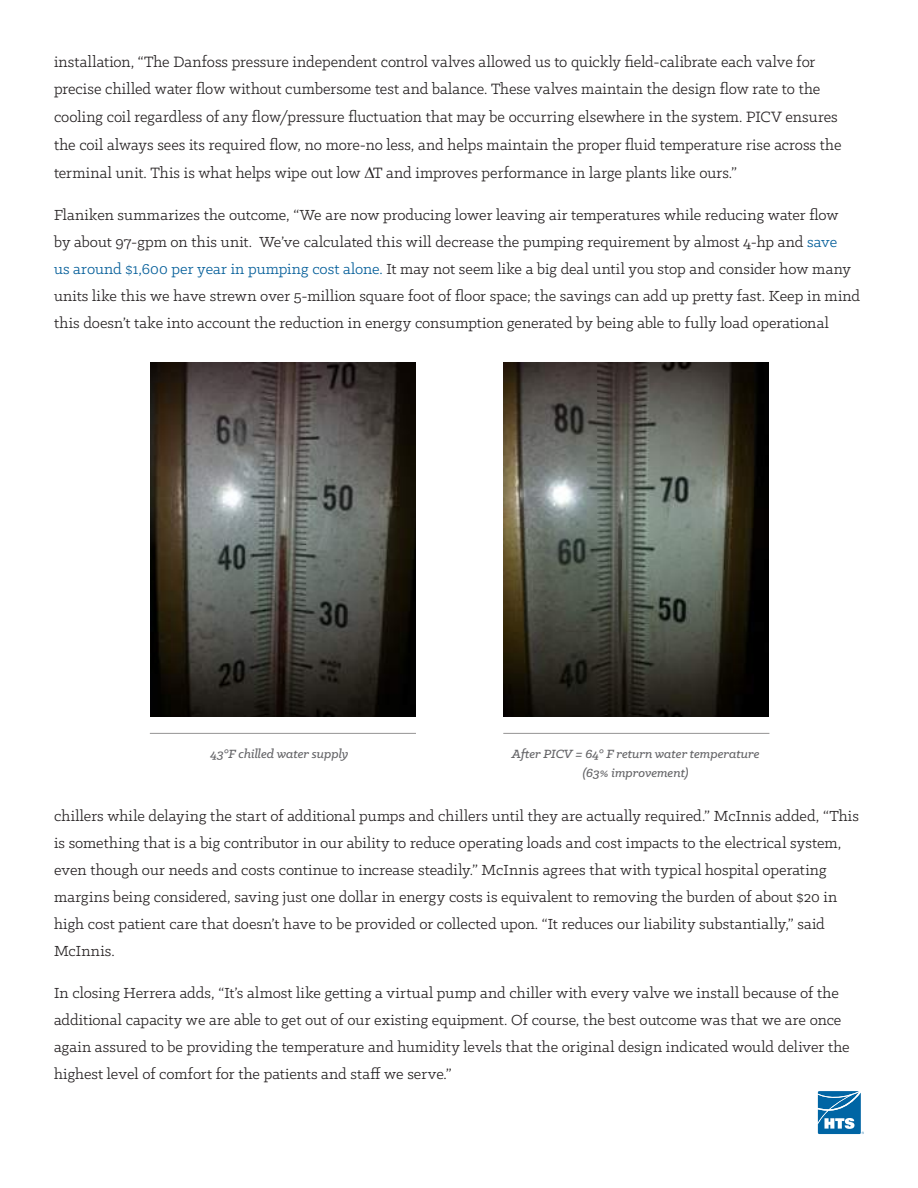
<style>
.page{position:relative;width:918px;height:1188px;background:#fff}
.page>*{position:absolute;margin:0;border:0;box-sizing:border-box;transform-origin:0 0}
.t1{font:16.95px/27.8px "Klinic Slab";color:#231f20}
.t2{font:16.5px/27px "Klinic Slab";letter-spacing:.005em;color:#231f20}
.t3{font:italic 500 13.5px/19.5px "Klinic Slab";color:#636366;text-align:center}
.s1{color:#005c98}
</style>
<div class="page">
<img style="left:151px;top:362px;width:265px;height:355px">
<img style="left:504px;top:362px;width:264px;height:355px">
<hr style="left:150px;top:733px;width:266px;height:1px;background:#231f20">
<hr style="left:503px;top:733px;width:266px;height:1px;background:#231f20">
<svg style="left:818px;top:1091px;width:46px;height:43px"></svg>
<p class="t1" style="left:54px;top:47px;width:789px">installation, “The Danfoss pressure independent control valves allowed us to quickly field-calibrate each valve for precise chilled water flow without cumbersome test and balance. These valves maintain the design flow rate to the cooling coil regardless of any flow/pressure fluctuation that may be occurring elsewhere in the system. PICV ensures the coil always sees its required flow, no more-no less, and helps maintain the proper fluid temperature rise across the terminal unit. This is what helps wipe out low ∆T and improves performance in large plants like ours.”</p>
<p class="t2" style="left:54px;top:201px;width:808px">Flaniken summarizes the outcome, “We are now producing lower leaving air temperatures while reducing water flow<br>by about 97-gpm on this unit. We’ve calculated this will decrease the pumping requirement by almost 4-hp and <span class="s1">save<br>us around $1,600 per year in pumping cost alone.</span> It may not seem like a big deal until you stop and consider how many units like this we have strewn over 5-million square foot of floor space; the savings can add up pretty fast. Keep in mind this doesn’t take into account the reduction in energy consumption generated by being able to fully load operational</p>
<p class="t3" style="left:210px;top:743px;width:140px">43°F chilled water supply</p>
<p class="t3" style="left:512px;top:743px;width:249px">After PICV = 64° F return water temperature (63% improvement)</p>
<p class="t2" style="left:54px;top:802px;width:806px">chillers while delaying the start of additional pumps and chillers until they are actually required.” McInnis added, “This is something that is a big contributor in our ability to reduce operating loads and cost impacts to the electrical system, even though our needs and costs continue to increase steadily.” McInnis agrees that with typical hospital operating margins being considered, saving just one dollar in energy costs is equivalent to removing the burden of about $20 in high cost patient care that doesn’t have to be provided or collected upon. “It reduces our liability substantially,” said McInnis.</p>
<p class="t2" style="left:54px;top:979px;width:797px">In closing Herrera adds, “It’s almost like getting a virtual pump and chiller with every valve we install because of the additional capacity we are able to get out of our existing equipment. Of course, the best outcome was that we are once again assured to be providing the temperature and humidity levels that the original design indicated would deliver the highest level of comfort for the patients and staff we serve.”</p>
</div>
